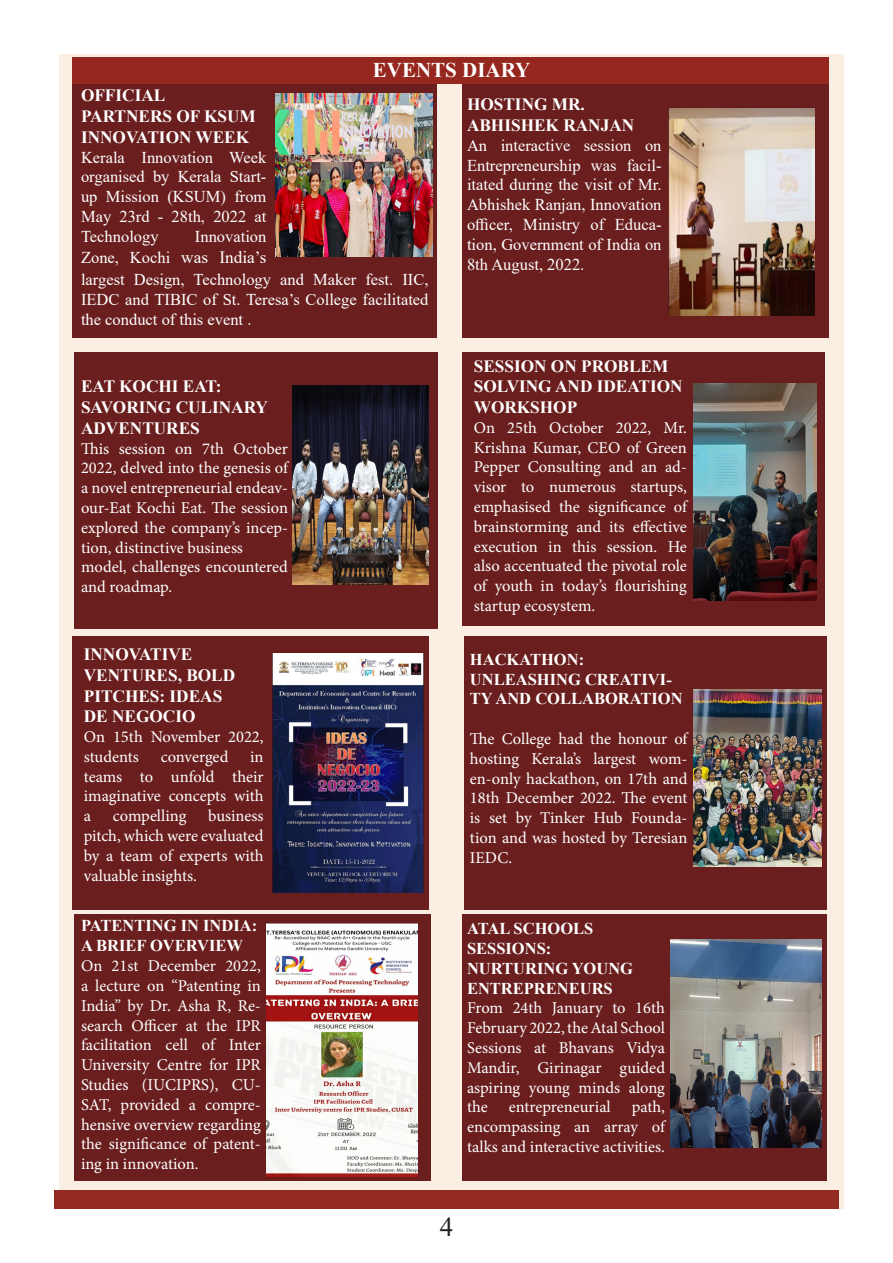
<style>
.page{position:relative;width:893px;height:1263px;background:#fff}
.page>*{position:absolute;margin:0;border:0;box-sizing:border-box;transform-origin:0 0}
.t1{font:27px "Times New Roman";color:#231f20}
.t2{font:700 21px "Times New Roman";color:#fff}
.t3{font:700 17.25px/20.7px "Times New Roman";color:#fff}
.t4{font:16.5px/19.8px "Minion Pro";color:#fff;text-align:justify}
.t5{font:16.5px/19.8px "Times New Roman";color:#fff;text-align:justify}
.t6{font:700 16.5px/19.8px "Times New Roman";color:#fff}
.s1{font-size:17.25px}
</style>
<div class="page">
<div style="left:59px;top:54px;width:785px;height:1155px;background:#fbefe4"></div>
<div style="left:73px;top:83px;width:364px;height:254px;background:#6a1e1e"></div>
<div style="left:74px;top:353px;width:363px;height:276px;background:#6a1e1e"></div>
<div style="left:462px;top:83px;width:366px;height:254px;background:#6a1e1e"></div>
<img style="left:276px;top:93px;width:156px;height:163px">
<img style="left:293px;top:386px;width:136px;height:199px">
<div style="left:72px;top:636px;width:357px;height:273px;background:#6a1e1e"></div>
<img style="left:272px;top:654px;width:151px;height:238px">
<div style="left:462px;top:915px;width:365px;height:266px;background:#6a1e1e"></div>
<img style="left:670px;top:939px;width:152px;height:208px">
<div style="left:55px;top:1190px;width:784px;height:18px;background:#952a20"></div>
<img style="left:669px;top:107px;width:145px;height:208px">
<div style="left:462px;top:353px;width:363px;height:273px;background:#6a1e1e"></div>
<img style="left:694px;top:383px;width:122px;height:217px">
<div style="left:464px;top:636px;width:363px;height:274px;background:#6a1e1e"></div>
<img style="left:694px;top:689px;width:128px;height:177px">
<div style="left:74px;top:915px;width:357px;height:266px;background:#6a1e1e"></div>
<img style="left:266px;top:923px;width:151px;height:254px">
<div style="left:73px;top:57px;width:755px;height:26px;background:#96271e"></div>
<p class="t2" style="left:373px;top:55px;width:159px">EVENTS DIARY</p>
<p class="t3" style="left:81px;top:85px;width:176px">OFFICIAL<br>PARTNERS OF KSUM<br>INNOVATION WEEK</p>
<p class="t5" style="left:81px;top:147px;width:187px">Kerala Innovation Week organised by Kerala Start&shy;up Mission (KSUM) from May 23rd - 28th, 2022 at Technology</p>
<p class="t5" style="left:81px;top:225px;width:187px;line-height:20.7px;text-align:right">Innovation<br>Zone, Kochi <span class="s1">was India’s</span></p>
<p class="t5" style="left:81px;top:269px;width:349px">largest Design, Technology and Maker fest. IIC, IEDC and TIBIC of St. Teresa’s College facilitated the conduct of this event .</p>
<p class="t3" style="left:81px;top:376px;width:189px">EAT KOCHI EAT:<br>SAVORING CULINARY<br>ADVENTURES</p>
<p class="t4" style="left:81px;top:438px;width:209px">This session on 7th October 2022, delved into the genesis of a novel entrepreneurial endeav&shy;our-Eat Kochi Eat. The session explored the company’s incep&shy;tion, distinctive business</p>
<p class="t4" style="left:81px;top:557px;width:209px">model, challenges encountered and roadmap.</p>
<p class="t3" style="left:84px;top:643px;width:153px">INNOVATIVE<br>VENTURES, BOLD<br>PITCHES: IDEAS</p>
<p class="t3" style="left:84px;top:706px;width:113px">DE NEGOCIO</p>
<p class="t4" style="left:84px;top:727px;width:181px">On 15th November 2022, students</p>
<p class="t4" style="left:161px;top:747px;width:69px">converged</p>
<p class="t4" style="left:84px;top:747px;width:181px;text-indent:166px">in teams to unfold their imaginative concepts with a</p>
<p class="t4" style="left:84px;top:806px;width:181px;text-indent:124px">business pitch, which were evaluated by a team of experts with valuable insights.</p>
<p class="t4" style="left:113px;top:806px;width:75px">compelling</p>
<p class="t6" style="left:81px;top:915px;width:178px">PATENTING IN INDIA:<br>A BRIEF OVERVIEW</p>
<p class="t4" style="left:81px;top:956px;width:181px">On 21st December 2022, a lecture on “Patenting in India” by Dr. Asha R, Re&shy;search Officer at the IPR facilitation cell of Inter University Centre for IPR Studies (IUCIPRS), CU-SAT, provided a compre&shy;hensive overview regarding the significance of patent&shy;ing in innovation.</p>
<p class="t3" style="left:467px;top:94px;width:169px">HOSTING MR.<br>ABHISHEK RANJAN</p>
<p class="t5" style="left:467px;top:135px;width:196px">An interactive session on Entrepreneurship was facil&shy;itated during the visit of Mr.<br>Abhishek Ranjan, Innovation officer, Ministry of Educa&shy;tion, Government of India on 8th August, 2022.</p>
<p class="t3" style="left:474px;top:355px;width:210px">SESSION ON PROBLEM<br>SOLVING AND IDEATION<br>WORKSHOP</p>
<p class="t4" style="left:474px;top:418px;width:215px">On 25th October 2022, Mr.<br>Krishna Kumar, CEO of Green Pepper Consulting and an ad&shy;visor to numerous startups, emphasised the significance of brainstorming and its effective execution in this session. He also accentuated the pivotal role of youth in today’s flourishing startup ecosystem.</p>
<p class="t6" style="left:470px;top:649px;width:116px">HACKATHON:</p>
<p class="t6" style="left:470px;top:669px;width:214px">UNLEASHING CREATIVI-<br>TY AND COLLABORATION</p>
<p class="t4" style="left:470px;top:729px;width:219px">The College had the honour of hosting Kerala’s largest wom&shy;en-only hackathon, on 17th and 18th December 2022. The event is set by Tinker Hub Founda&shy;tion and was hosted by Teresian IEDC.</p>
<p class="t6" style="left:467px;top:918px;width:168px">ATAL SCHOOLS<br>SESSIONS:<br>NURTURING YOUNG<br>ENTREPRENEURS</p>
<p class="t4" style="left:467px;top:998px;width:200px">From 24th January to 16th February 2022, the Atal School Sessions at Bhavans Vidya Mandir, Girinagar guided aspiring young minds along the</p>
<p class="t4" style="left:467px;top:1097px;width:200px;text-indent:165px">path, encompassing an array of talks and interactive activities.</p>
<p class="t4" style="left:509px;top:1097px;width:104px">entrepreneurial</p>
<p class="t1" style="left:440px;top:1207px;width:15px">4</p>
</div>
